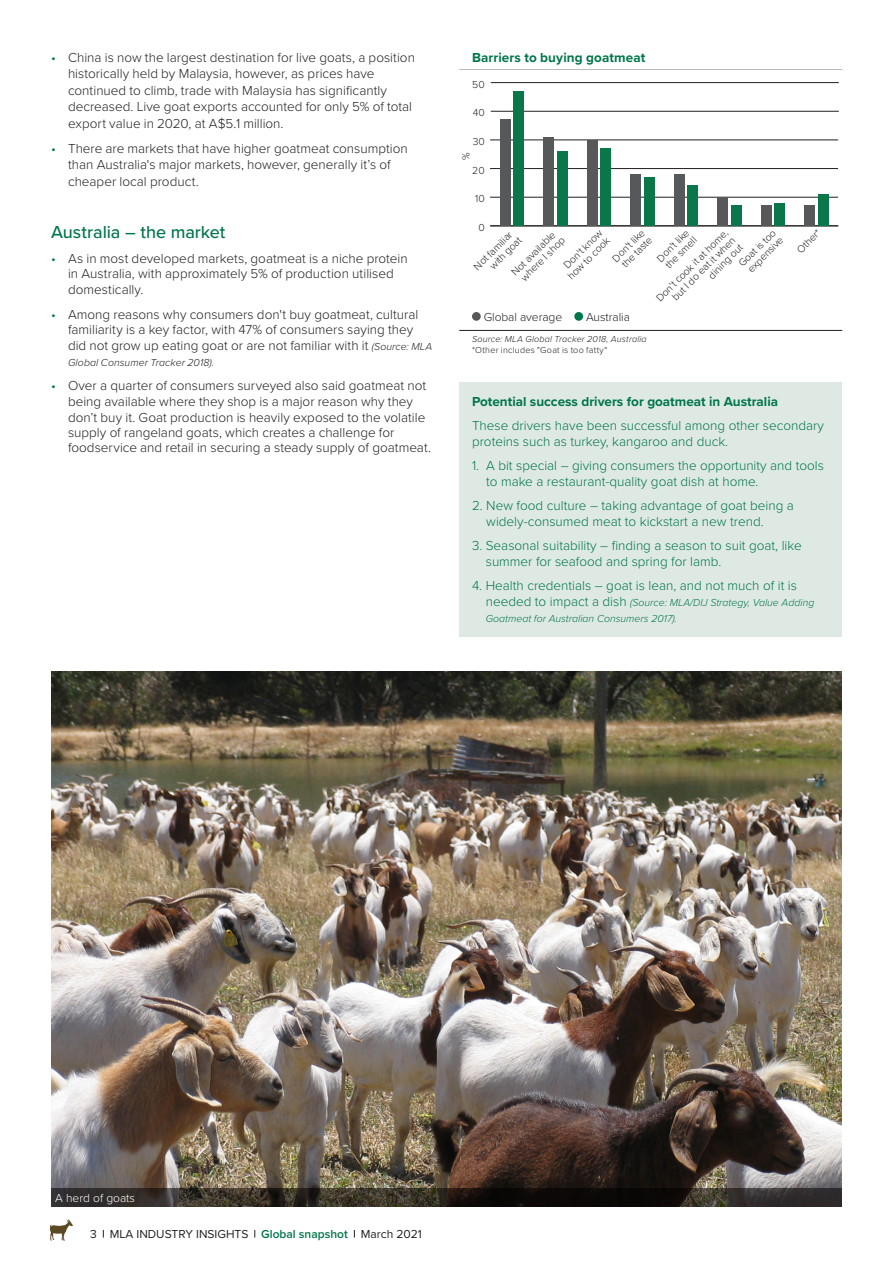
<style>
.page{position:relative;width:893px;height:1263px;background:#fff}
.page>*{position:absolute;margin:0;border:0;box-sizing:border-box;transform-origin:0 0}
.Graph_heading{font:500 18px "Proxima Nova";letter-spacing:-.005em;color:#00764a}
.t1{font:300 13.5px/16.5px "Proxima Nova";color:#231f20}
.Shade_box_green{font:300 13.5px/15.8px "Proxima Nova";color:#00764a}
.Shade_box_green-2{font:700 13.5px "Proxima Nova";color:#00764a}
.Graph_heading_light{font:700 13.5px "Proxima Nova";letter-spacing:.01em;color:#00764a}
.t2{font:12px "Proxima Nova";color:#231f20}
.Legend_text{font:300 12px "Proxima Nova";letter-spacing:-.005em;color:#231f20}
.Body_Text{font:300 12px "Proxima Nova";color:#fff}
.t3{font:300 10.5px/10.5px "Proxima Nova";color:#231f20}
.Shade_box_green-3{font:italic 300 10.5px/15.8px "Proxima Nova";color:#00764a}
.t4{font:italic 300 10.5px "Proxima Nova";letter-spacing:.005em;color:#231f20}
.Source{font:italic 300 9px "Proxima Nova";letter-spacing:.02em;color:#231f20}
.Source-2{font:300 9px "Proxima Nova";letter-spacing:.025em;color:#231f20}
.s1{color:#00764a}
.s2{font-style:italic;font-size:10.5px}
.s3{font-style:normal;font-size:13.5px}
.s4{font-weight:600;color:#00764a}
</style>
<div class="page">
<svg style="left:50px;top:1219px;width:23px;height:21px"></svg>
<img style="left:51px;top:672px;width:791px;height:516px">
<div style="left:459px;top:382px;width:383px;height:39px;background:#dfe9e3"></div>
<div style="left:459px;top:407px;width:383px;height:54px;background:#dfe9e3"></div>
<div style="left:459px;top:447px;width:383px;height:54px;background:#dfe9e3"></div>
<div style="left:459px;top:487px;width:383px;height:54px;background:#dfe9e3"></div>
<div style="left:459px;top:527px;width:383px;height:54px;background:#dfe9e3"></div>
<div style="left:459px;top:567px;width:383px;height:70px;background:#dfe9e3"></div>
<hr style="left:459px;top:330px;width:383px;height:1px;background:#231f20">
<hr style="left:490px;top:226px;width:348px;height:1px;background:#231f20">
<hr style="left:490px;top:197px;width:348px;height:1px;background:#231f20">
<hr style="left:490px;top:168px;width:348px;height:1px;background:#231f20">
<hr style="left:490px;top:140px;width:348px;height:1px;background:#231f20">
<hr style="left:491px;top:111px;width:348px;height:1px;background:#231f20">
<hr style="left:491px;top:82px;width:348px;height:1px;background:#231f20">
<div style="left:513px;top:91px;width:11px;height:135px;background:#0a774b"></div>
<div style="left:557px;top:151px;width:10px;height:75px;background:#0a774b"></div>
<div style="left:600px;top:148px;width:11px;height:78px;background:#0a774b"></div>
<div style="left:644px;top:177px;width:10px;height:49px;background:#0a774b"></div>
<div style="left:687px;top:186px;width:11px;height:40px;background:#0a774b"></div>
<div style="left:731px;top:206px;width:10px;height:20px;background:#0a774b"></div>
<div style="left:774px;top:203px;width:11px;height:23px;background:#0a774b"></div>
<div style="left:818px;top:194px;width:10px;height:32px;background:#0a774b"></div>
<div style="left:500px;top:120px;width:11px;height:106px;background:#57585a"></div>
<div style="left:544px;top:137px;width:10px;height:89px;background:#57585a"></div>
<div style="left:587px;top:140px;width:11px;height:86px;background:#57585a"></div>
<div style="left:631px;top:174px;width:10px;height:52px;background:#57585a"></div>
<div style="left:674px;top:174px;width:11px;height:52px;background:#57585a"></div>
<div style="left:718px;top:197px;width:10px;height:29px;background:#57585a"></div>
<div style="left:761px;top:206px;width:11px;height:20px;background:#57585a"></div>
<div style="left:805px;top:206px;width:10px;height:20px;background:#57585a"></div>
<div style="left:472px;top:312px;width:9px;height:9px;background:#57585a;border-radius:50%"></div>
<div style="left:574px;top:312px;width:9px;height:9px;background:#00764a;border-radius:50%"></div>
<svg style="left:51px;top:1188px;width:791px;height:18px;background:#2a2620"></svg>
<p class="t1" style="left:68px;top:48px;width:348px;text-indent:-17px"><span class="s1">•</span> China is now the largest destination for live goats, a position historically held by Malaysia, however, as prices have continued to climb, trade with Malaysia has significantly decreased. Live goat exports accounted for only 5% of total export value in 2020, at A$5.1 million.</p>
<p class="t1" style="left:68px;top:139px;width:341px;text-indent:-17px"><span class="s1">•</span> There are markets that have higher goatmeat consumption than Australia's major markets, however, generally it’s of cheaper local product.</p>
<p class="Graph_heading" style="left:51px;top:219px;width:176px">Australia – the market</p>
<p class="t1" style="left:68px;top:250px;width:341px;line-height:15.8px;text-indent:-17px"><span class="s1">•</span> As in most developed markets, goatmeat is a niche protein in Australia, with approximately 5% of production utilised domestically.</p>
<p class="t1" style="left:68px;top:305px;width:366px;line-height:15.8px;text-indent:-17px"><span class="s1">•</span> Among reasons why consumers don't buy goatmeat, cultural familiarity is a key factor, with 47% of consumers saying they did not grow up eating goat or are not familiar with it <span class="s2">(Source: MLA</span></p>
<p class="t4" style="left:68px;top:354px;width:148px">Global Consumer Tracker 2018).</p>
<p class="t1" style="left:68px;top:377px;width:364px;line-height:15.3px;text-indent:-17px"><span class="s1">•</span> Over a quarter of consumers surveyed also said goatmeat not being available where they shop is a major reason why they don’t buy it. Goat production is heavily exposed to the volatile supply of rangeland goats, which creates a challenge for foodservice and retail in securing a steady supply of goatmeat.</p>
<p class="Graph_heading_light" style="left:472px;top:47px;width:175px">Barriers to buying goatmeat</p>
<p class="t3" style="left:472px;top:78px;width:14px">50</p>
<p class="t3" style="left:473px;top:107px;width:14px">40</p>
<p class="t3" style="left:473px;top:136px;width:14px">30</p>
<p class="t3" style="left:460px;top:160px;width:9px;rotate:-90deg">%</p>
<p class="t3" style="left:472px;top:164px;width:14px">20</p>
<p class="t3" style="left:475px;top:193px;width:11px">10</p>
<p class="t3" style="left:478px;top:222px;width:8px">0</p>
<p class="t3" style="left:654px;top:295px;width:101px;text-align:right;rotate:-45deg">Don’t cook it at home, but I do eat it when dining out</p>
<p class="t3" style="left:795px;top:247px;width:32px;rotate:-45deg">O ther*</p>
<p class="t3" style="left:558px;top:266px;width:56px;text-align:center;rotate:-45deg">Don't know how to cook</p>
<p class="t3" style="left:610px;top:256px;width:43px;rotate:-45deg">Don't like the taste</p>
<p class="t3" style="left:655px;top:256px;width:43px;rotate:-45deg">Don't like the smell</p>
<p class="t3" style="left:736px;top:261px;width:50px;rotate:-45deg">G oat is too expensive</p>
<p class="t3" style="left:471px;top:264px;width:54px;text-align:right;rotate:-45deg">Not familiar with goat</p>
<p class="t3" style="left:509px;top:270px;width:62px;rotate:-45deg">Not available where I shop</p>
<p class="Legend_text" style="left:484px;top:308px;width:80px">Global average</p>
<p class="Legend_text" style="left:586px;top:308px;width:45px">Australia</p>
<p class="Source" style="left:472px;top:332px;width:176px">Source: MLA Global Tracker 2018, Australia</p>
<p class="Source-2" style="left:472px;top:343px;width:137px">*Other includes "Goat is too fatty"</p>
<p class="Shade_box_green-2" style="left:472px;top:391px;width:308px">Potential success drivers for goatmeat in Australia</p>
<p class="Shade_box_green" style="left:472px;top:417px;width:353px">These drivers have been successful among other secondary proteins such as turkey, kangaroo and duck.</p>
<p class="Shade_box_green" style="left:486px;top:457px;width:339px;text-indent:-14px">1. A bit special – giving consumers the opportunity and tools to make a restaurant-quality goat dish at home.</p>
<p class="Shade_box_green" style="left:486px;top:497px;width:309px;text-indent:-14px">2. New food culture – taking advantage of goat being a widely-consumed meat to kickstart a new trend.</p>
<p class="Shade_box_green" style="left:486px;top:537px;width:317px;text-indent:-14px">3. Seasonal suitability – finding a season to suit goat, like summer for seafood and spring for lamb.</p>
<p class="Shade_box_green" style="left:472px;top:577px;width:326px">4. Health credentials – goat is lean, and not much of it is</p>
<p class="Shade_box_green-3" style="left:486px;top:594px;width:330px"><span class="s3">needed to impact a dish</span> (Source: MLA/DIJ Strategy, Value Adding<br>Goatmeat for Australian Consumers 2017).</p>
<p class="Body_Text" style="left:55px;top:1189px;width:81px">A herd of goats</p>
<p class="t2" style="left:90px;top:1224px;width:333px">3 MLA INDUSTRY INSIGHTS <span class="s4">Global snapshot</span> March 2021</p>
</div>
